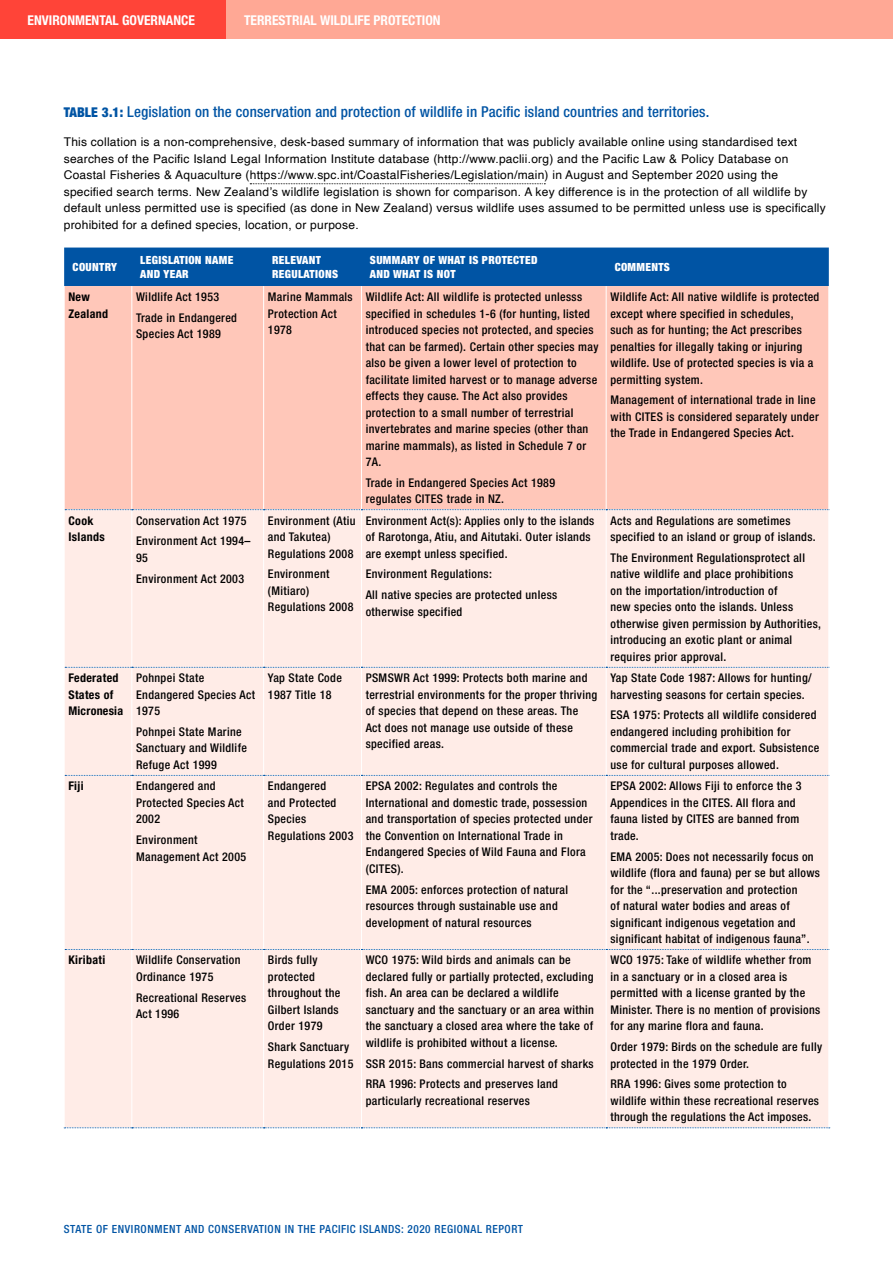
<style>
.page{position:relative;width:893px;height:1263px;background:#fff}
.page>*{position:absolute;margin:0;border:0;box-sizing:border-box;transform-origin:0 0}
.t1{font:500 condensed 15px "Helvetica Neue LT Pro";letter-spacing:.01em;color:#0054a4}
.t2{font:700 condensed 13.5px "Helvetica Neue LT Pro";color:#fff}
.t3{font:500 condensed 12px/16.5px "Helvetica Neue LT Pro";letter-spacing:.03em;color:#000}
.t4{font:12px/16.5px "Helvetica";letter-spacing:.02em;color:#000}
.t5{font:700 condensed 12px/16.5px "Helvetica Neue LT Pro";letter-spacing:.03em;color:#000}
.t6{font:900 condensed 11.25px/13.5px "Helvetica Neue LT Pro";letter-spacing:.03em;color:#fff}
.t7{font:500 condensed 11.25px "Helvetica Neue LT Pro";letter-spacing:.05em;color:#0054a4}
.s1{font-weight:900;font-size:13.5px}
</style>
<div class="page">
<svg style="left:250px;top:183px;width:295px;height:1px"></svg>
<div style="left:64px;top:248px;width:765px;height:38px;background:#0054a4"></div>
<div style="left:65px;top:286px;width:763px;height:223px;background:#ffc7b9"></div>
<div style="left:65px;top:510px;width:763px;height:617px;background:#ffece7"></div>
<hr style="left:131px;top:286px;width:1px;height:223px;background:#fff">
<hr style="left:263px;top:286px;width:1px;height:223px;background:#fff">
<hr style="left:361px;top:286px;width:1px;height:223px;background:#fff">
<hr style="left:606px;top:286px;width:1px;height:223px;background:#fff">
<hr style="left:131px;top:510px;width:1px;height:157px;background:#fff">
<hr style="left:263px;top:510px;width:1px;height:157px;background:#fff">
<hr style="left:361px;top:510px;width:1px;height:157px;background:#fff">
<hr style="left:606px;top:510px;width:1px;height:157px;background:#fff">
<hr style="left:131px;top:668px;width:1px;height:107px;background:#fff">
<hr style="left:263px;top:668px;width:1px;height:107px;background:#fff">
<hr style="left:361px;top:668px;width:1px;height:107px;background:#fff">
<hr style="left:606px;top:668px;width:1px;height:107px;background:#fff">
<hr style="left:131px;top:776px;width:1px;height:173px;background:#fff">
<hr style="left:263px;top:776px;width:1px;height:173px;background:#fff">
<hr style="left:361px;top:776px;width:1px;height:173px;background:#fff">
<hr style="left:606px;top:776px;width:1px;height:173px;background:#fff">
<hr style="left:131px;top:950px;width:1px;height:177px;background:#fff">
<hr style="left:263px;top:950px;width:1px;height:177px;background:#fff">
<hr style="left:361px;top:950px;width:1px;height:177px;background:#fff">
<hr style="left:606px;top:950px;width:1px;height:177px;background:#fff">
<svg style="left:65px;top:509px;width:763px;height:1px"></svg>
<svg style="left:65px;top:667px;width:763px;height:1px"></svg>
<svg style="left:65px;top:775px;width:763px;height:1px"></svg>
<svg style="left:65px;top:949px;width:763px;height:1px"></svg>
<svg style="left:64px;top:1127px;width:766px;height:1px"></svg>
<div style="left:85px;top:0;width:808px;height:38px;background:#ffa895"></div>
<div style="left:0;top:0;width:225px;height:38px;background:#ff4438"></div>
<p class="t2" style="left:28px;top:12px;width:169px">ENVIRONMENTAL GOVERNANCE</p>
<p class="t2" style="left:244px;top:12px;width:198px">TERRESTRIAL WILDLIFE PROTECTION</p>
<p class="t1" style="left:64px;top:103px;width:647px"><span class="s1">TABLE 3.1:</span> Legislation on the conservation and protection of wildlife in Pacific island countries and territories.</p>
<p class="t4" style="left:64px;top:134px;width:764px">This collation is a non-comprehensive, desk-based summary of information that was publicly available online using standardised text searches of the Pacific Island Legal Information Institute database (http://www.paclii.org) and the Pacific Law &amp; Policy Database on Coastal Fisheries &amp; Aquaculture (https://www.spc.int/CoastalFisheries/Legislation/main) in August and September 2020 using the specified search terms. New Zealand’s wildlife legislation is shown for comparison. A key difference is in the protection of all wildlife by default unless permitted use is specified (as done in New Zealand) versus wildlife uses assumed to be permitted unless use is specifically prohibited for a defined species, location, or purpose.</p>
<p class="t6" style="left:73px;top:260px;width:46px">COUNTRY</p>
<p class="t6" style="left:140px;top:253px;width:94px">LEGISLATION NAME<br>AND YEAR</p>
<p class="t6" style="left:272px;top:253px;width:67px">RELEVANT<br>REGULATIONS</p>
<p class="t6" style="left:370px;top:253px;width:169px">SUMMARY OF WHAT IS PROTECTED<br>AND WHAT IS NOT</p>
<p class="t6" style="left:615px;top:260px;width:57px">COMMENTS</p>
<p class="t5" style="left:68px;top:288px;width:41px">New<br>Zealand</p>
<p class="t3" style="left:136px;top:286px;width:102px;line-height:20.7px">Wildlife Act 1953<br>Trade in Endangered</p>
<p class="t3" style="left:136px;top:326px;width:86px">Species Act 1989</p>
<p class="t3" style="left:268px;top:288px;width:86px">Marine Mammals<br>Protection Act<br>1978</p>
<p class="t3" style="left:366px;top:288px;width:234px">Wildlife Act: All wildlife is protected unlesss specified in schedules 1-6 (for hunting, listed introduced species not protected, and species that can be farmed). Certain other species may also be given a lower level of protection to facilitate limited harvest or to manage adverse effects they cause. The Act also provides protection to a small number of terrestrial invertebrates and marine species (other than marine mammals), as listed in Schedule 7 or 7A.</p>
<p class="t3" style="left:366px;top:474px;width:191px">Trade in Endangered Species Act 1989 regulates CITES trade in NZ.</p>
<p class="t3" style="left:610px;top:288px;width:210px">Wildlife Act: All native wildlife is protected except where specified in schedules, such as for hunting; the Act prescribes penalties for illegally taking or injuring wildlife. Use of protected species is via a permitting system.</p>
<p class="t3" style="left:610px;top:392px;width:210px">Management of international trade in line with CITES is considered separately under the Trade in Endangered Species Act.</p>
<p class="t5" style="left:68px;top:512px;width:38px">Cook<br>Islands</p>
<p class="t3" style="left:136px;top:510px;width:116px;line-height:20.7px">Conservation Act 1975<br>Environment Act 1994–</p>
<p class="t3" style="left:136px;top:547px;width:110px;line-height:20.7px">95<br>Environment Act 2003</p>
<p class="t3" style="left:268px;top:512px;width:89px">Environment (Atiu and Takutea)<br>Regulations 2008</p>
<p class="t3" style="left:268px;top:566px;width:87px">Environment (Mitiaro)<br>Regulations 2008</p>
<p class="t3" style="left:366px;top:512px;width:230px">Environment Act(s): Applies only to the islands of Rarotonga, Atiu, and Aitutaki. Outer islands are exempt unless specified.</p>
<p class="t3" style="left:366px;top:564px;width:193px;line-height:20.7px">Environment Regulations:<br>All native species are protected unless</p>
<p class="t3" style="left:366px;top:603px;width:98px">otherwise specified</p>
<p class="t3" style="left:610px;top:512px;width:207px">Acts and Regulations are sometimes specified to an island or group of islands.</p>
<p class="t3" style="left:610px;top:549px;width:212px">The Environment Regulationsprotect all native wildlife and place prohibitions<br>on the importation/introduction of<br>new species onto the islands. Unless otherwise given permission by Authorities, introducing an exotic plant or animal requires prior approval.</p>
<p class="t5" style="left:68px;top:669px;width:56px">Federated<br>States of<br>Micronesia</p>
<p class="t3" style="left:136px;top:669px;width:120px">Pohnpei State<br>Endangered Species Act<br>1975</p>
<p class="t3" style="left:136px;top:723px;width:112px">Pohnpei State Marine<br>Sanctuary and Wildlife<br>Refuge Act 1999</p>
<p class="t3" style="left:268px;top:669px;width:76px">Yap State Code<br>1987 Title 18</p>
<p class="t3" style="left:366px;top:669px;width:233px">PSMSWR Act 1999: Protects both marine and terrestrial environments for the proper thriving of species that depend on these areas. The<br>Act does not manage use outside of these specified areas.</p>
<p class="t3" style="left:610px;top:669px;width:203px">Yap State Code 1987: Allows for hunting/ harvesting seasons for certain species.</p>
<p class="t3" style="left:610px;top:707px;width:210px">ESA 1975: Protects all wildlife considered endangered including prohibition for commercial trade and export. Subsistence use for cultural purposes allowed.</p>
<p class="t5" style="left:68px;top:778px;width:17px">Fiji</p>
<p class="t3" style="left:136px;top:778px;width:109px">Endangered and<br>Protected Species Act<br>2002</p>
<p class="t3" style="left:136px;top:831px;width:112px">Environment<br>Management Act 2005</p>
<p class="t3" style="left:268px;top:778px;width:87px">Endangered<br>and Protected<br>Species<br>Regulations 2003</p>
<p class="t3" style="left:366px;top:778px;width:228px">EPSA 2002: Regulates and controls the International and domestic trade, possession and transportation of species protected under the Convention on International Trade in Endangered Species of Wild Fauna and Flora (CITES).</p>
<p class="t3" style="left:366px;top:881px;width:204px">EMA 2005: enforces protection of natural resources through sustainable use and development of natural resources</p>
<p class="t3" style="left:610px;top:778px;width:193px">EPSA 2002: Allows Fiji to enforce the 3<br>Appendices in the CITES. All flora and fauna listed by CITES are banned from trade.</p>
<p class="t3" style="left:610px;top:848px;width:211px">EMA 2005: Does not necessarily focus on wildlife (flora and fauna) per se but allows for the “...preservation and protection<br>of natural water bodies and areas of significant indigenous vegetation and significant habitat of indigenous fauna”.</p>
<p class="t5" style="left:68px;top:952px;width:38px">Kiribati</p>
<p class="t3" style="left:136px;top:952px;width:106px">Wildlife Conservation<br>Ordinance 1975</p>
<p class="t3" style="left:136px;top:989px;width:112px">Recreational Reserves<br>Act 1996</p>
<p class="t3" style="left:268px;top:952px;width:74px">Birds fully protected throughout the<br>Gilbert Islands<br>Order 1979</p>
<p class="t3" style="left:268px;top:1038px;width:87px">Shark Sanctuary<br>Regulations 2015</p>
<p class="t3" style="left:366px;top:952px;width:230px">WCO 1975: Wild birds and animals can be declared fully or partially protected, excluding fish. An area can be declared a wildlife sanctuary and the sanctuary or an area within the sanctuary a closed area where the take of wildlife is prohibited without a license.</p>
<p class="t3" style="left:366px;top:1053px;width:229px;line-height:20.7px">SSR 2015: Bans commercial harvest of sharks<br>RRA 1996: Protects and preserves land</p>
<p class="t3" style="left:366px;top:1092px;width:166px">particularly recreational reserves</p>
<p class="t3" style="left:610px;top:952px;width:211px">WCO 1975: Take of wildlife whether from in a sanctuary or in a closed area is permitted with a license granted by the Minister. There is no mention of provisions for any marine flora and fauna.</p>
<p class="t3" style="left:610px;top:1038px;width:213px">Order 1979: Birds on the schedule are fully protected in the 1979 Order.</p>
<p class="t3" style="left:610px;top:1076px;width:210px">RRA 1996: Gives some protection to wildlife within these recreational reserves through the regulations the Act imposes.</p>
<p class="t7" style="left:64px;top:1222px;width:461px">STATE OF ENVIRONMENT AND CONSERVATION IN THE PACIFIC ISLANDS: 2020 REGIONAL REPORT</p>
</div>
